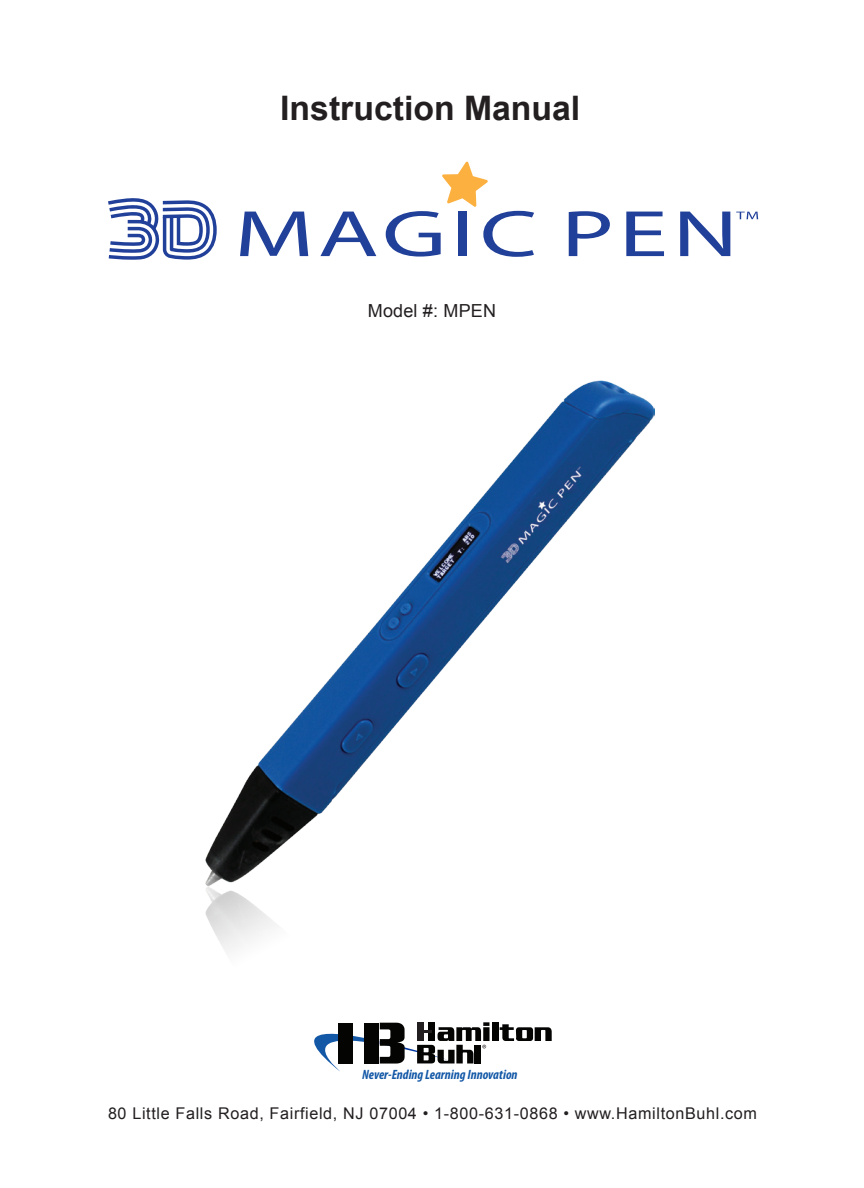
<style>
.page{position:relative;width:864px;height:1188px;background:#fff}
.page>*{position:absolute;margin:0;border:0;box-sizing:border-box;transform-origin:0 0}
.t1{font:700 33.9px "Arial";color:#231f20}
.t2{font:18px "Arial";letter-spacing:.01em;color:#231f20}
.Body{font:16.2px "Arial";letter-spacing:.04em;color:#231f20}
.t3{font:italic 700 condensed 13.5px "Myriad Pro";color:#1358a7}
</style>
<div class="page">
<img style="left:206px;top:381px;width:449px;height:659px">
<svg style="left:489px;top:1027px;width:1px;height:14px"></svg>
<div style="left:492px;top:1022px;width:6px;height:19px;background:#040503"></div>
<svg style="left:500px;top:1024px;width:52px;height:17px"></svg>
<svg style="left:312px;top:1022px;width:177px;height:50px"></svg>
<svg style="left:240px;top:212px;width:68px;height:44px"></svg>
<svg style="left:320px;top:212px;width:56px;height:44px"></svg>
<svg style="left:569px;top:211px;width:41px;height:45px"></svg>
<svg style="left:626px;top:212px;width:38px;height:44px"></svg>
<svg style="left:680px;top:212px;width:50px;height:44px"></svg>
<svg style="left:108px;top:198px;width:109px;height:62px"></svg>
<svg style="left:386px;top:162px;width:148px;height:95px"></svg>
<svg style="left:736px;top:212px;width:22px;height:7px"></svg>
<p class="t1" style="left:280px;top:85px;width:302px">Instruction Manual</p>
<p class="t2" style="left:368px;top:299px;width:130px">Model #: MPEN</p>
<p class="t3" style="left:362px;top:1066px;width:157px">Never-Ending Learning Innovation</p>
<p class="Body" style="left:108px;top:1103px;width:651px">80 Little Falls Road, Fairfield, NJ 07004 • 1-800-631-0868 • www.HamiltonBuhl.com</p>
</div>
